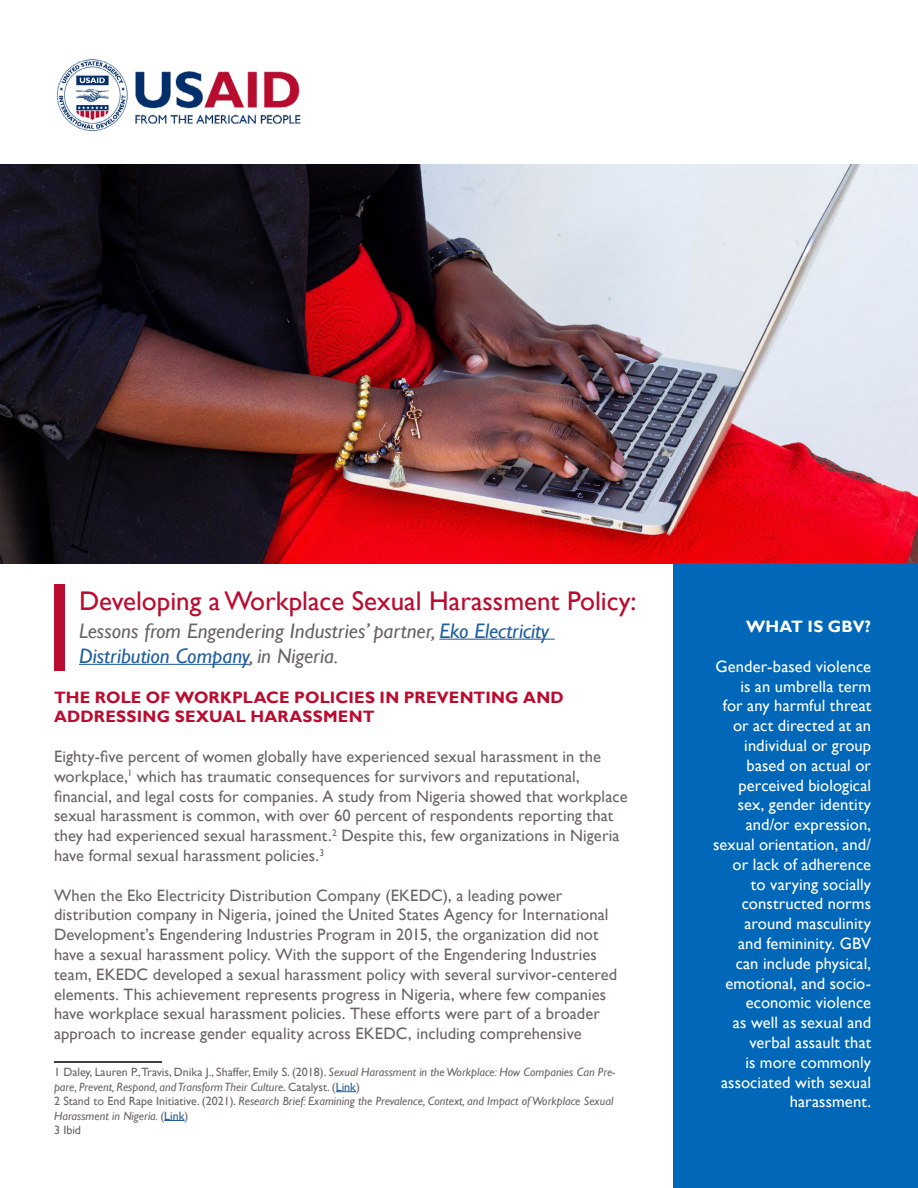
<style>
.page{position:relative;width:918px;height:1188px;background:#fff}
.page>*{position:absolute;margin:0;border:0;box-sizing:border-box;transform-origin:0 0}
.t1{font:27px "Gill Sans";color:#ba0c2f}
.t2{font:italic 21px/25.2px "Gill Sans";color:#6c6463}
.t3{font:16.5px/19.8px "Gill Sans";letter-spacing:.005em;color:#6c6463}
.t4{font:16.5px/19.8px "Gill Sans";letter-spacing:.005em;color:#fff;text-align:right}
.t5{font:700 16.5px/19.8px "Gill Sans";letter-spacing:.01em;color:#ba0c2f}
.t6{font:700 16.5px "Gill Sans";letter-spacing:.01em;color:#fff}
.t7{font:italic 12px/14.4px "Gill Sans";color:#6c6463}
.t8{font:12px "Gill Sans";color:#6c6463}
.s1{color:#215e9e}
.s2{font-style:normal}
.s3{font-style:normal;color:#215e9e}
</style>
<div class="page">
<img style="left:57px;top:59px;width:244px;height:72px">
<img style="left:0;top:164px;width:918px;height:400px">
<div style="left:673px;top:564px;width:245px;height:624px;background:#0067b9"></div>
<div style="left:54px;top:584px;width:11px;height:86px;background:#ba0c2f"></div>
<hr style="left:439px;top:639px;width:116px;height:1px;background:#215e9e">
<hr style="left:79px;top:664px;width:170px;height:1px;background:#215e9e">
<hr style="left:54px;top:1061px;width:108px;height:2px;background:#000">
<svg style="left:336px;top:1091px;width:20px;height:1px"></svg>
<svg style="left:164px;top:1120px;width:21px;height:1px"></svg>
<p class="t1" style="left:79px;top:586px;width:559px">Developing a Workplace Sexual Harassment Policy:</p>
<p class="t2" style="left:79px;top:618px;width:471px">Lessons from Engendering Industries’ partner, <span class="s1">Eko Electricity<br>Distribution Company</span>, in Nigeria.</p>
<p class="t5" style="left:54px;top:688px;width:511px">THE ROLE OF WORKPLACE POLICIES IN PREVENTING AND<br>ADDRESSING SEXUAL HARASSMENT</p>
<p class="t3" style="left:54px;top:747px;width:575px">Eighty-five percent of women globally have experienced sexual harassment in the workplace,<sup>1</sup> which has traumatic consequences for survivors and reputational, financial, and legal costs for companies. A study from Nigeria showed that workplace sexual harassment is common, with over 60 percent of respondents reporting that they had experienced sexual harassment.<sup>2</sup> Despite this, few organizations in Nigeria have formal sexual harassment policies.<sup>3</sup></p>
<p class="t3" style="left:54px;top:885px;width:565px">When the Eko Electricity Distribution Company (EKEDC), a leading power distribution company in Nigeria, joined the United States Agency for International Development’s Engendering Industries Program in 2015, the organization did not have a sexual harassment policy. With the support of the Engendering Industries team, EKEDC developed a sexual harassment policy with several survivor-centered elements. This achievement represents progress in Nigeria, where few companies have workplace sexual harassment policies. These efforts were part of a broader approach to increase gender equality across EKEDC, including comprehensive</p>
<p class="t7" style="left:54px;top:1065px;width:563px"><span class="s2">1 Daley, Lauren P.,Travis, Dnika J., Shaffer, Emily S. (2018).</span> Sexual Harassment in the Workplace: How Companies Can Pre&shy;pare, Prevent, Respond, and Transform Their Culture<span class="s2">. Catalyst. (</span><span class="s3">Link</span><span class="s2">)</span></p>
<p class="t7" style="left:54px;top:1094px;width:561px"><span class="s2">2 Stand to End Rape Initiative. (2021).</span> Research Brief: Examining the Prevalence, Context, and Impact of Workplace Sexual<br>Harassment in Nigeria. <span class="s2">(</span><span class="s3">Link</span><span class="s2">)</span></p>
<p class="t8" style="left:54px;top:1123px;width:29px">3 Ibid</p>
<p class="t6" style="left:746px;top:617px;width:126px">WHAT IS GBV?</p>
<p class="t4" style="left:713px;top:657px;width:160px">Gender-based violence is an umbrella term<br>for any harmful threat or act directed at an individual or group based on actual or perceived biological sex, gender identity and/or expression, sexual orientation, and/ or lack of adherence<br>to varying socially constructed norms around masculinity<br>and femininity. GBV can include physical, emotional, and socio&shy;economic violence<br>as well as sexual and verbal assault that<br>is more commonly associated with sexual harassment.</p>
</div>
